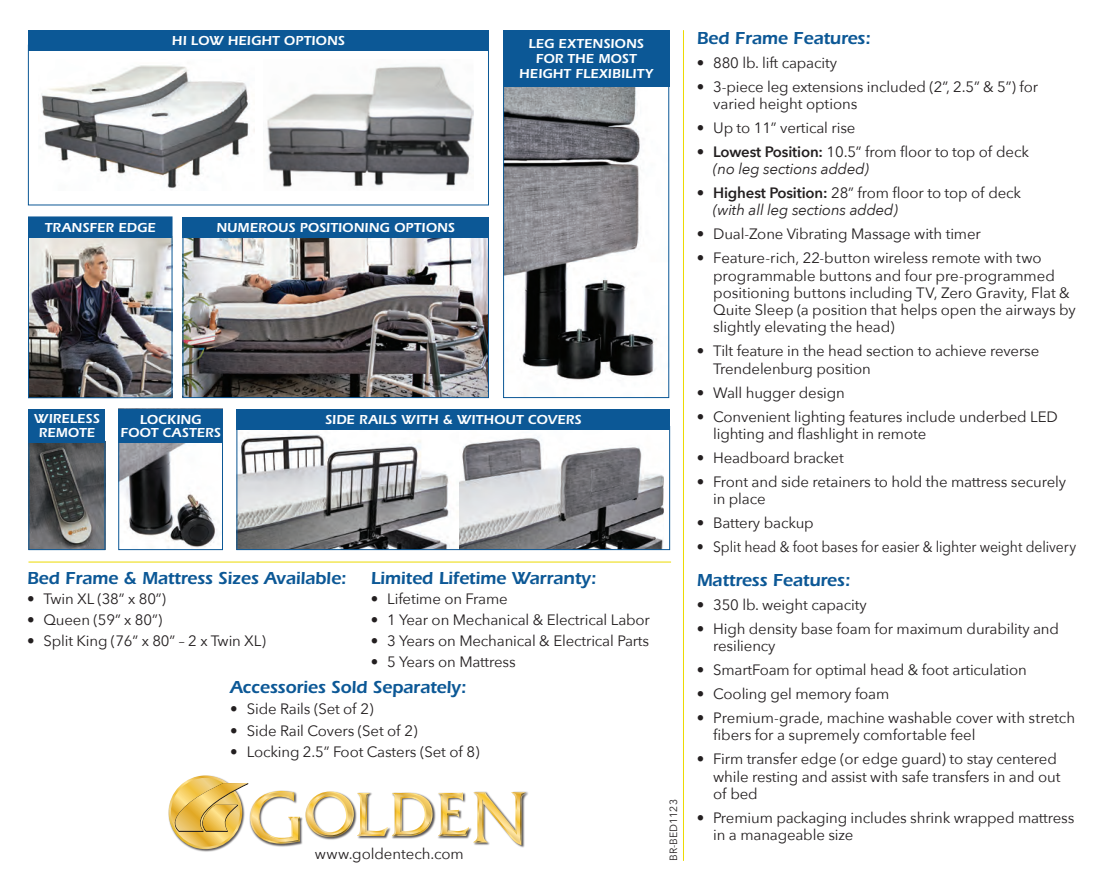
<style>
.page{position:relative;width:1107px;height:891px;background:#fff}
.page>*{position:absolute;margin:0;border:0;box-sizing:border-box;transform-origin:0 0}
.t1{font:600 18px "ITC Eras Std";letter-spacing:-.01em;color:#0c5896}
.t2{font:15px/17.2px "Avenir Next";letter-spacing:-.01em;color:#231f20}
.t3{font:italic 15px/17.2px "Avenir Next";letter-spacing:-.01em;color:#231f20}
.t4{font:15px "Avenir Next";letter-spacing:-.01em;color:#231f20;scale:.93 1}
.t5{font:600 13.5px/15px "ITC Eras Std";letter-spacing:.01em;color:#fff;text-align:center}
.t6{font:10.5px "Avenir Next";color:#231f20}
.s1{font-weight:600}
.s2{font-style:italic}
.s3{font-weight:600;font-style:normal}
.s4{font-style:normal}
</style>
<div class="page">
<div style="left:28px;top:45px;width:461px;height:160px;border:1px solid #0c5896"></div>
<img style="left:41px;top:65px;width:213px;height:125px">
<img style="left:267px;top:66px;width:207px;height:122px">
<img style="left:505px;top:87px;width:152px;height:293px">
<div style="left:503px;top:30px;width:166px;height:368px;border:1px solid #0c5896"></div>
<img style="left:458px;top:429px;width:206px;height:119px">
<img style="left:239px;top:429px;width:219px;height:119px">
<div style="left:503px;top:30px;width:166px;height:57px;background:#0c5896"></div>
<div style="left:28px;top:30px;width:461px;height:20px;background:#0c5896"></div>
<div style="left:237px;top:409px;width:433px;height:20px;background:#0c5896"></div>
<div style="left:237px;top:426px;width:433px;height:124px;border:1px solid #0c5896"></div>
<hr style="left:683px;top:30px;width:1px;height:831px;background:#edda01">
<img style="left:168px;top:775px;width:61px;height:77px">
<svg style="left:169px;top:776px;width:73px;height:73px"></svg>
<svg style="left:171px;top:778px;width:69px;height:69px"></svg>
<img style="left:270px;top:845px;width:27px;height:2px">
<img style="left:517px;top:791px;width:11px;height:55px">
<svg style="left:174px;top:783px;width:352px;height:62px"></svg>
<img style="left:30px;top:237px;width:140px;height:159px">
<div style="left:28px;top:217px;width:144px;height:181px;border:1px solid #0c5896"></div>
<img style="left:30px;top:443px;width:73px;height:105px">
<div style="left:28px;top:441px;width:77px;height:109px;border:1px solid #0c5896"></div>
<img style="left:120px;top:443px;width:97px;height:105px">
<div style="left:118px;top:409px;width:105px;height:141px;border:1px solid #0c5896"></div>
<div style="left:118px;top:409px;width:105px;height:34px;background:#0c5896"></div>
<div style="left:28px;top:409px;width:77px;height:34px;background:#0c5896"></div>
<div style="left:28px;top:217px;width:144px;height:20px;background:#0c5896"></div>
<img style="left:185px;top:237px;width:302px;height:159px">
<div style="left:183px;top:217px;width:306px;height:181px;border:1px solid #0c5896"></div>
<hr style="left:28px;top:562px;width:643px;height:1px;background:#edda01">
<div style="left:183px;top:217px;width:306px;height:20px;background:#0c5896"></div>
<p class="t5" style="left:172px;top:33px;width:174px">HI LOW HEIGHT OPTIONS</p>
<p class="t5" style="left:45px;top:220px;width:112px">TRANSFER EDGE</p>
<p class="t5" style="left:216px;top:220px;width:240px">NUMEROUS POSITIONING OPTIONS</p>
<p class="t5" style="left:519px;top:36px;width:135px">LEG EXTENSIONS<br>FOR THE MOST<br>HEIGHT FLEXIBILITY</p>
<p class="t5" style="left:34px;top:412px;width:67px;line-height:13.5px">WIRELESS<br>REMOTE</p>
<p class="t5" style="left:120px;top:413px;width:102px;line-height:13.5px">LOCKING<br>FOOT CASTERS</p>
<p class="t5" style="left:325px;top:412px;width:258px">SIDE RAILS WITH &amp; WITHOUT COVERS</p>
<p class="t1" style="left:371px;top:567px;width:227px">Limited Lifetime Warranty:</p>
<p class="t2" style="left:371px;top:590px;width:139px">• Lifetime on Frame</p>
<p class="t2" style="left:371px;top:611px;width:281px">• 1 Year on Mechanical &amp; Electrical Labor</p>
<p class="t2" style="left:371px;top:632px;width:280px">• 3 Years on Mechanical &amp; Electrical Parts</p>
<p class="t2" style="left:371px;top:652px;width:147px">• 5 Years on Mattress</p>
<p class="t1" style="left:230px;top:676px;width:238px">Accessories Sold Separately:</p>
<p class="t2" style="left:230px;top:700px;width:145px">• Side Rails (Set of 2)</p>
<p class="t2" style="left:230px;top:721px;width:189px">• Side Rail Covers (Set of 2)</p>
<p class="t2" style="left:230px;top:743px;width:251px">• Locking 2.5” Foot Casters (Set of 8)</p>
<p class="t1" style="left:27px;top:567px;width:321px">Bed Frame &amp; Mattress Sizes Available:</p>
<p class="t2" style="left:27px;top:590px;width:141px">• Twin XL (38” x 80”)</p>
<p class="t2" style="left:27px;top:611px;width:137px">• Queen (59” x 80”)</p>
<p class="t2" style="left:27px;top:632px;width:240px">• Split King (76” x 80” – 2 x Twin XL)</p>
<p class="t2" style="left:315px;top:845px;width:150px">www.goldentech.com</p>
<p class="t6" style="left:665px;top:861px;width:63px;rotate:-90deg">BR-BED1123</p>
<p class="t1" style="left:697px;top:27px;width:176px">Bed Frame Features:</p>
<p class="t2" style="left:697px;top:53px;width:142px">• 880 lb. lift capacity</p>
<p class="t2" style="left:713px;top:77px;width:327px;text-indent:-16px">• 3-piece leg extensions included (2”, 2.5” &amp; 5”) for varied height options</p>
<p class="t2" style="left:697px;top:118px;width:160px">• Up to 11” vertical rise</p>
<p class="t2" style="left:713px;top:142px;width:317px;text-indent:-16px"><span class="s1">• Lowest Position:</span> 10.5” from floor to top of deck <span class="s2">(no leg sections added)</span></p>
<p class="t3" style="left:713px;top:184px;width:310px;text-indent:-16px"><span class="s3">• Highest Position:</span> <span class="s4">28” from floor to top of deck </span>(with all leg sections added)</p>
<p class="t2" style="left:697px;top:225px;width:286px">• Dual-Zone Vibrating Massage with timer</p>
<p class="t2" style="left:713px;top:249px;width:364px;text-indent:-16px">• Feature-rich, 22-button wireless remote with two programmable buttons and four pre-programmed positioning buttons including TV, Zero Gravity, Flat &amp; Quite Sleep (a position that helps open the airways by slightly elevating the head)</p>
<p class="t2" style="left:713px;top:342px;width:328px;text-indent:-16px">• Tilt feature in the head section to achieve reverse<br>Trendelenburg position</p>
<p class="t2" style="left:697px;top:383px;width:150px">• Wall hugger design</p>
<p class="t2" style="left:713px;top:407px;width:346px;text-indent:-16px">• Convenient lighting features include underbed LED lighting and flashlight in remote</p>
<p class="t2" style="left:697px;top:448px;width:149px">• Headboard bracket</p>
<p class="t2" style="left:713px;top:472px;width:354px;text-indent:-16px">• Front and side retainers to hold the mattress securely in place</p>
<p class="t2" style="left:697px;top:514px;width:119px">• Battery backup</p>
<p class="t4" style="left:697px;top:534px;width:410px">• Split head &amp; foot bases for easier &amp; lighter weight delivery</p>
<p class="t1" style="left:697px;top:570px;width:155px">Mattress Features:</p>
<p class="t2" style="left:697px;top:595px;width:172px">• 350 lb. weight capacity</p>
<p class="t2" style="left:713px;top:619px;width:347px;text-indent:-16px">• High density base foam for maximum durability and resiliency</p>
<p class="t2" style="left:697px;top:661px;width:332px">• SmartFoam for optimal head &amp; foot articulation</p>
<p class="t2" style="left:697px;top:685px;width:194px">• Cooling gel memory foam</p>
<p class="t2" style="left:713px;top:709px;width:364px;text-indent:-16px">• Premium-grade, machine washable cover with stretch fibers for a supremely comfortable feel</p>
<p class="t2" style="left:713px;top:750px;width:349px;text-indent:-16px">• Firm transfer edge (or edge guard) to stay centered while resting and assist with safe transfers in and out of bed</p>
<p class="t2" style="left:713px;top:808px;width:363px;text-indent:-16px">• Premium packaging includes shrink wrapped mattress in a manageable size</p>
</div>
